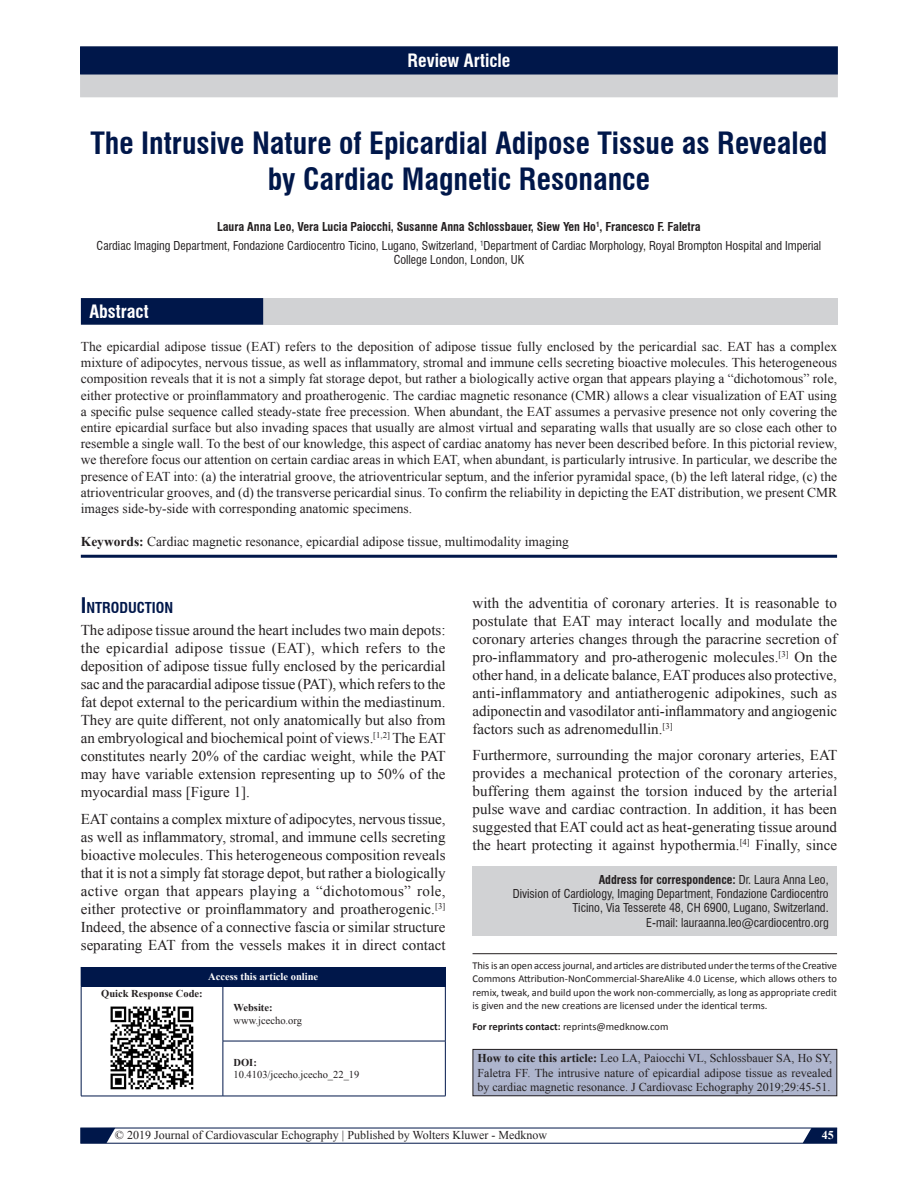
<style>
.page{position:relative;width:918px;height:1188px;background:#fff}
.page>*{position:absolute;margin:0;border:0;box-sizing:border-box;transform-origin:0 0}
.t1{font:700 condensed 30px/36px "Swiss 721 BT";color:#00174a;text-align:center}
.t2{font:700 condensed 18px "Swiss 721 BT";color:#fff}
.t3{font:15px/18px "Times New Roman";color:#231f20;text-align:justify}
.t4{font:700 condensed 14.7px "Swiss 721 BT";color:#00174a}
.t5{font:13.5px/16.2px "Times New Roman";color:#231f20;text-align:justify}
.t6{font:condensed 12px/14.4px "Swiss 721 BT";color:#231f20;text-align:right}
.t7{font:12px/14.4px "Times New Roman";color:#231f20;text-align:justify}
.t8{font:700 12px "Times New Roman";color:#fff}
.t9{font:10.5px/13.5px "Calibri";color:#231f20;text-align:justify}
.t10{font:10.5px "Times New Roman";color:#231f20}
.t11{font:700 10.5px "Times New Roman";color:#231f20}
.t12{font:700 10.5px "Times New Roman";color:#fff}
.s1{font-weight:700}
.s2{font-size:21px}
</style>
<div class="page">
<svg style="left:80px;top:1128px;width:758px;height:16px"></svg>
<div style="left:81px;top:298px;width:756px;height:27px;background:#d1d2d4"></div>
<div style="left:81px;top:298px;width:182px;height:27px;background:#00174a"></div>
<div style="left:80px;top:46px;width:758px;height:51px;background:#d1d2d4"></div>
<div style="left:81px;top:47px;width:756px;height:27px;background:#00174a"></div>
<div style="left:80px;top:46px;width:758px;height:29px;border:2px solid #00174a"></div>
<hr style="left:81px;top:555px;width:756px;height:3px;background:#00174a">
<div style="left:473px;top:866px;width:364px;height:69px;background:#d1d2d4"></div>
<div style="left:81px;top:967px;width:364px;height:19px;background:#00174a"></div>
<svg style="left:445px;top:967px;width:1px;height:19px"></svg>
<hr style="left:81px;top:986px;width:1px;height:55px;background:#00174a">
<hr style="left:81px;top:1041px;width:1px;height:55px;background:#00174a">
<hr style="left:81px;top:986px;width:142px;height:1px;background:#00174a">
<hr style="left:223px;top:986px;width:1px;height:55px;background:#00174a">
<hr style="left:223px;top:986px;width:223px;height:1px;background:#00174a">
<hr style="left:445px;top:986px;width:1px;height:55px;background:#00174a">
<hr style="left:81px;top:1096px;width:142px;height:1px;background:#00174a">
<hr style="left:223px;top:1041px;width:1px;height:55px;background:#00174a">
<hr style="left:223px;top:1041px;width:223px;height:1px;background:#00174a">
<hr style="left:445px;top:1041px;width:1px;height:55px;background:#00174a">
<hr style="left:223px;top:1096px;width:223px;height:1px;background:#00174a">
<img style="left:110px;top:1006px;width:84px;height:84px">
<hr style="left:473px;top:953px;width:364px;height:1px;background:#231f20">
<div style="left:473px;top:1049px;width:364px;height:47px;background:#aeb5cd"></div>
<div style="left:473px;top:1049px;width:364px;height:47px;border:1px solid #231f20"></div>
<p class="t2" style="left:407px;top:50px;width:105px">Review Article</p>
<h1 class="t1" style="left:90px;top:125px;width:739px">The Intrusive Nature of Epicardial Adipose Tissue as Revealed by Cardiac Magnetic Resonance</h1>
<p class="t6" style="left:97px;top:217px;width:726px;line-height:18.6px;text-align:center"><span class="s1">Laura Anna Leo, Vera Lucia Paiocchi, Susanne Anna Schlossbauer, Siew Yen Ho</span><sup>1</sup><span class="s1">, Francesco F. Faletra<br></span>Cardiac Imaging Department, Fondazione Cardiocentro Ticino, Lugano, Switzerland, <sup>1</sup>Department of Cardiac Morphology, Royal Brompton Hospital and Imperial</p>
<p class="t6" style="left:394px;top:253px;width:132px">College London, London, UK</p>
<p class="t2" style="left:89px;top:301px;width:61px">Abstract</p>
<p class="t5" style="left:81px;top:338px;width:758px">The epicardial adipose tissue (EAT) refers to the deposition of adipose tissue fully enclosed by the pericardial sac. EAT has a complex mixture of adipocytes, nervous tissue, as well as inflammatory, stromal and immune cells secreting bioactive molecules. This heterogeneous composition reveals that it is not a simply fat storage depot, but rather a biologically active organ that appears playing a “dichotomous” role, either protective or proinflammatory and proatherogenic. The cardiac magnetic resonance (CMR) allows a clear visualization of EAT using a specific pulse sequence called steady‑state free precession. When abundant, the EAT assumes a pervasive presence not only covering the entire epicardial surface but also invading spaces that usually are almost virtual and separating walls that usually are so close each other to resemble a single wall. To the best of our knowledge, this aspect of cardiac anatomy has never been described before. In this pictorial review, we therefore focus our attention on certain cardiac areas in which EAT, when abundant, is particularly intrusive. In particular, we describe the presence of EAT into: (a) the interatrial groove, the atrioventricular septum, and the inferior pyramidal space, (b) the left lateral ridge, (c) the atrioventricular grooves, and (d) the transverse pericardial sinus. To confirm the reliability in depicting the EAT distribution, we present CMR images side‑by‑side with corresponding anatomic specimens.</p>
<p class="t5" style="left:81px;top:533px;width:490px"><span class="s1">Keywords:</span> Cardiac magnetic resonance, epicardial adipose tissue, multimodality imaging</p>
<p class="t4" style="left:81px;top:599px;width:94px"><span class="s2">I</span>NTRODUCTION</p>
<p class="t3" style="left:81px;top:621px;width:366px">The adipose tissue around the heart includes two main depots: the epicardial adipose tissue (EAT), which refers to the deposition of adipose tissue fully enclosed by the pericardial sac and the paracardial adipose tissue (PAT), which refers to the fat depot external to the pericardium within the mediastinum.<br>They are quite different, not only anatomically but also from an embryological and biochemical point of views.<sup>[1,2]</sup> The EAT constitutes nearly 20% of the cardiac weight, while the PAT may have variable extension representing up to 50% of the myocardial mass [Figure 1].</p>
<p class="t3" style="left:81px;top:809px;width:366px">EAT contains a complex mixture of adipocytes, nervous tissue, as well as inflammatory, stromal, and immune cells secreting bioactive molecules. This heterogeneous composition reveals that it is not a simply fat storage depot, but rather a biologically active organ that appears playing a “dichotomous” role, either protective or proinflammatory and proatherogenic.<sup>[3] </sup>Indeed, the absence of a connective fascia or similar structure separating EAT from the vessels makes it in direct contact</p>
<p class="t12" style="left:208px;top:969px;width:111px">Access this article online</p>
<p class="t11" style="left:101px;top:986px;width:103px">Quick Response Code:</p>
<p class="t11" style="left:234px;top:1000px;width:41px">Website:</p>
<p class="t10" style="left:234px;top:1013px;width:70px">www.jcecho.org</p>
<p class="t11" style="left:234px;top:1055px;width:25px">DOI:</p>
<p class="t10" style="left:234px;top:1068px;width:127px">10.4103/jcecho.jcecho_22_19</p>
<p class="t3" style="left:472px;top:593px;width:366px">with the adventitia of coronary arteries. It is reasonable to postulate that EAT may interact locally and modulate the coronary arteries changes through the paracrine secretion of pro‑inflammatory and pro‑atherogenic molecules.<sup>[3]</sup> On the other hand, in a delicate balance, EAT produces also protective, anti‑inflammatory and antiatherogenic adipokines, such as adiponectin and vasodilator anti‑inflammatory and angiogenic factors such as adrenomedullin.<sup>[3]</sup></p>
<p class="t3" style="left:472px;top:746px;width:366px">Furthermore, surrounding the major coronary arteries, EAT provides a mechanical protection of the coronary arteries, buffering them against the torsion induced by the arterial pulse wave and cardiac contraction. In addition, it has been suggested that EAT could act as heat‑generating tissue around the heart protecting it against hypothermia.<sup>[4]</sup> Finally, since</p>
<p class="t6" style="left:513px;top:872px;width:317px"><span class="s1">Address for correspondence:</span> Dr. Laura Anna Leo,<br>Division of Cardiology, Imaging Department, Fondazione Cardiocentro Ticino, Via Tesserete 48, CH 6900, Lugano, Switzerland.<br>E‑mail: lauraanna.leo@cardiocentro.org</p>
<p class="t9" style="left:473px;top:958px;width:366px">This is an open access journal, and articles are distributed under the terms of the Creative Commons Attribution-NonCommercial-ShareAlike 4.0 License, which allows others to remix, tweak, and build upon the work non-commercially, as long as appropriate credit is given and the new creations are licensed under the identical terms.</p>
<p class="t9" style="left:473px;top:1019px;width:198px"><span class="s1">For reprints contact:</span> reprints@medknow.com</p>
<p class="t7" style="left:478px;top:1051px;width:356px"><span class="s1">How to cite this article:</span> Leo LA, Paiocchi VL, Schlossbauer SA, Ho SY, Faletra FF. The intrusive nature of epicardial adipose tissue as revealed by cardiac magnetic resonance. J Cardiovasc Echography 2019;29:45-51.</p>
<p class="t7" style="left:115px;top:1128px;width:434px">© 2019 Journal of Cardiovascular Echography | Published by Wolters Kluwer - Medknow</p>
<p class="t8" style="left:822px;top:1127px;width:13px">45</p>
</div>
